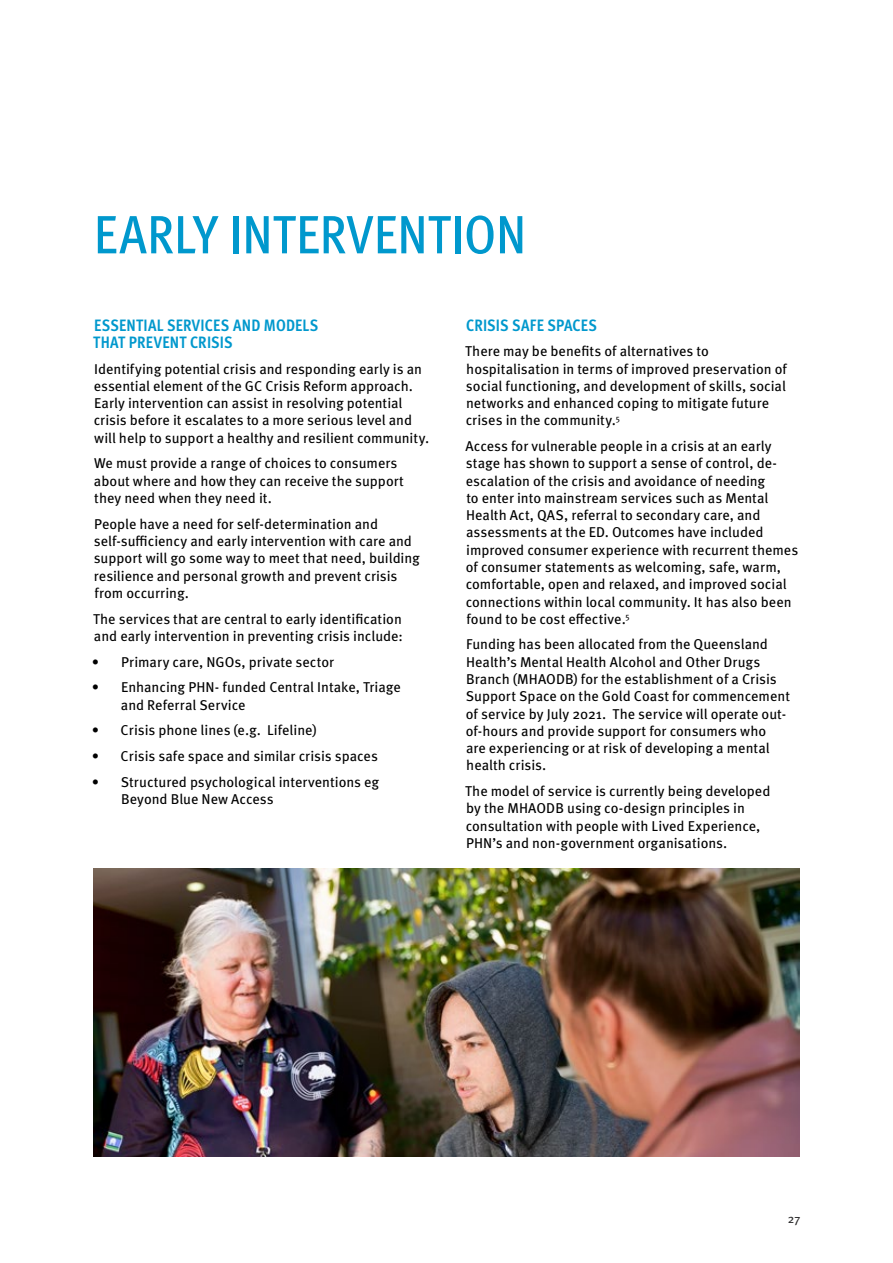
<style>
.page{position:relative;width:893px;height:1263px;background:#fff}
.page>*{position:absolute;margin:0;border:0;box-sizing:border-box;transform-origin:0 0}
.t1{font:500 condensed 54px "Meta Pro";color:#0098cd}
.t2{font:700 condensed 16.5px/17.2px "Meta Pro";letter-spacing:.01em;color:#0098cd}
.t3{font:14.25px/17.2px "Meta Pro";color:#000}
.t4{font:12px "Meta Pro";color:#292829}
</style>
<div class="page">
<img style="left:94px;top:869px;width:705px;height:288px">
<h1 class="t1" style="left:94px;top:194px;width:434px">EARLY INTERVENTION</h1>
<p class="t2" style="left:93px;top:315px;width:227px">ESSENTIAL SERVICES AND MODELS<br>THAT PREVENT CRISIS</p>
<p class="t3" style="left:94px;top:359px;width:337px">Identifying potential crisis and responding early is an essential element of the GC Crisis Reform approach.<br>Early intervention can assist in resolving potential crisis before it escalates to a more serious level and will help to support a healthy and resilient community.</p>
<p class="t3" style="left:94px;top:454px;width:312px">We must provide a range of choices to consumers about where and how they can receive the support they need when they need it.</p>
<p class="t3" style="left:94px;top:514px;width:328px">People have a need for self-determination and self-sufficiency and early intervention with care and support will go some way to meet that need, building resilience and personal growth and prevent crisis from occurring.</p>
<p class="t3" style="left:93px;top:609px;width:311px">The services that are central to early identification and early intervention in preventing crisis include:</p>
<p class="t3" style="left:92px;top:652px;width:244px">• Primary care, NGOs, private sector</p>
<p class="t3" style="left:121px;top:678px;width:281px;text-indent:-29px">• Enhancing PHN- funded Central Intake, Triage and Referral Service</p>
<p class="t3" style="left:92px;top:721px;width:226px">• Crisis phone lines (e.g. Lifeline)</p>
<p class="t3" style="left:92px;top:746px;width:287px">• Crisis safe space and similar crisis spaces</p>
<p class="t3" style="left:121px;top:772px;width:260px;text-indent:-29px">• Structured psychological interventions eg<br>Beyond Blue New Access</p>
<p class="t2" style="left:466px;top:315px;width:133px">CRISIS SAFE SPACES</p>
<p class="t3" style="left:465px;top:342px;width:323px">There may be benefits of alternatives to hospitalisation in terms of improved preservation of social functioning, and development of skills, social networks and enhanced coping to mitigate future crises in the community.<sup>5</sup></p>
<p class="t3" style="left:466px;top:437px;width:334px">Access for vulnerable people in a crisis at an early stage has shown to support a sense of control, de&shy;escalation of the crisis and avoidance of needing<br>to enter into mainstream services such as Mental Health Act, QAS, referral to secondary care, and assessments at the ED. Outcomes have included improved consumer experience with recurrent themes of consumer statements as welcoming, safe, warm, comfortable, open and relaxed, and improved social connections within local community. It has also been found to be cost effective.<sup>5</sup></p>
<p class="t3" style="left:466px;top:635px;width:326px">Funding has been allocated from the Queensland Health’s Mental Health Alcohol and Other Drugs Branch (MHAODB) for the establishment of a Crisis Support Space on the Gold Coast for commencement of service by July 2021. The service will operate out&shy;of-hours and provide support for consumers who<br>are experiencing or at risk of developing a mental health crisis.</p>
<p class="t3" style="left:465px;top:781px;width:307px">The model of service is currently being developed by the MHAODB using co-design principles in consultation with people with Lived Experience, PHN’s and non-government organisations.</p>
<p class="t4" style="left:788px;top:1210px;width:14px">27</p>
</div>
